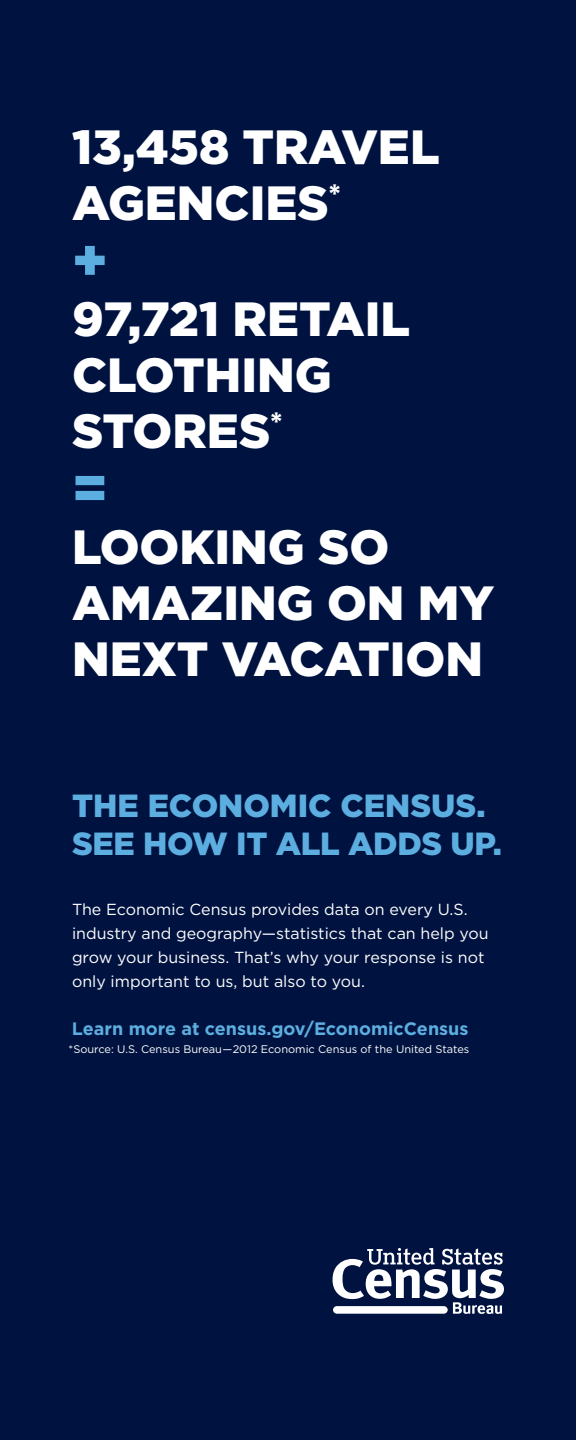
<style>
.page{position:relative;width:576px;height:1440px;background:#001340}
.page>*{position:absolute;margin:0;border:0;box-sizing:border-box;transform-origin:0 0}
.t1{font:900 56px "Gotham";color:#5daee0}
.t2{font:900 48px/56px "Gotham";color:#fff}
.t3{font:900 32px/38px "Gotham";letter-spacing:-.005em;color:#5daee0}
.t4{font:700 18px "Gotham";color:#5daee0}
.t5{font:16px/24px "Gotham";color:#fff}
.t6{font:11px "Gotham";color:#fff}
</style>
<div class="page">
<svg style="left:333px;top:1248px;width:171px;height:66px"></svg>
<h2 class="t2" style="left:72px;top:119px;width:369px">13,458 TRAVEL<br>AGENCIES<sup>*</sup></h2>
<h1 class="t1" style="left:72px;top:222px;width:37px">+</h1>
<h2 class="t2" style="left:72px;top:291px;width:340px">97,721 RETAIL<br>CLOTHING<br>STORES<sup>*</sup></h2>
<h1 class="t1" style="left:72px;top:449px;width:37px">=</h1>
<h2 class="t2" style="left:72px;top:518px;width:424px">LOOKING SO<br>AMAZING ON MY<br>NEXT VACATION</h2>
<h3 class="t3" style="left:72px;top:787px;width:431px">THE ECONOMIC CENSUS.<br>SEE HOW IT ALL ADDS UP.</h3>
<p class="t5" style="left:72px;top:897px;width:418px">The Economic Census provides data on every U.S. industry and geography—statistics that can help you grow your business. That’s why your response is not only important to us, but also to you.</p>
<p class="t4" style="left:72px;top:1017px;width:398px">Learn more at census.gov/EconomicCensus</p>
<p class="t6" style="left:69px;top:1042px;width:402px">*Source: U.S. Census Bureau—2012 Economic Census of the United States</p>
</div>
